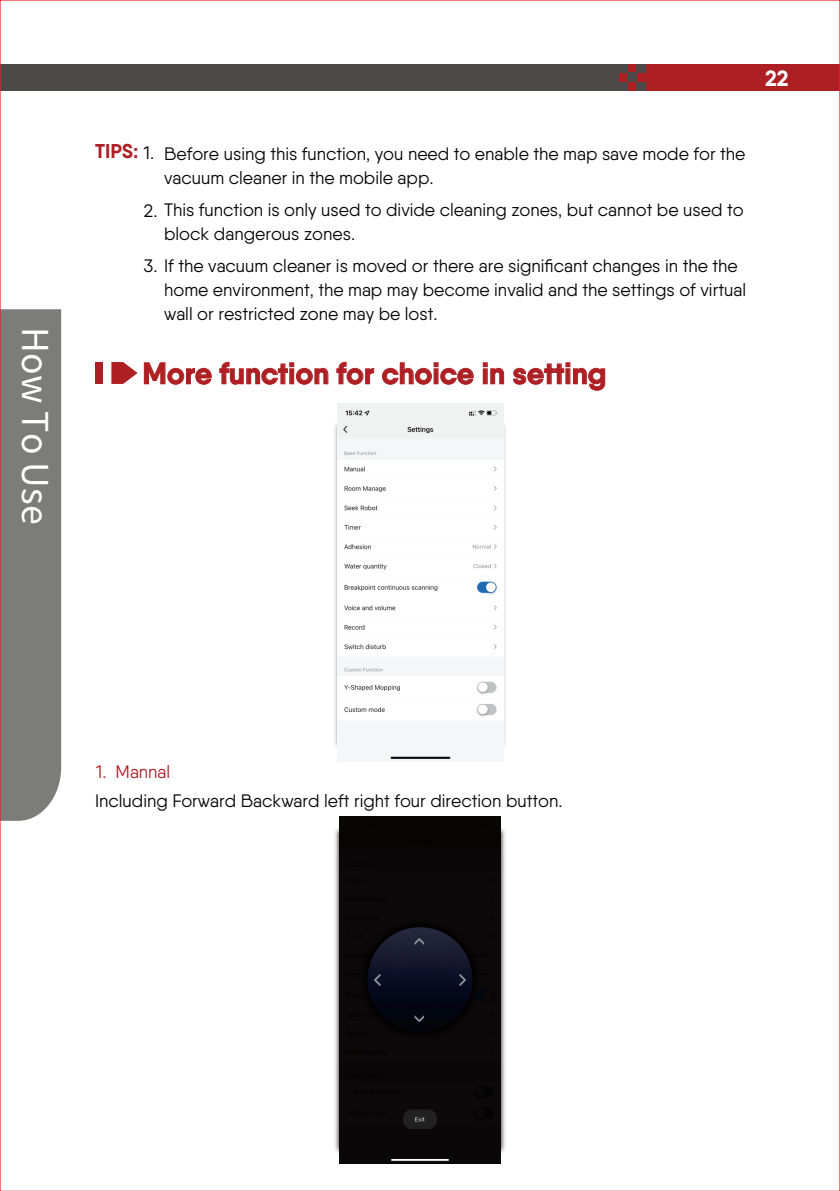
<style>
.page{position:relative;width:840px;height:1191px;background:#fff}
.page>*{position:absolute;margin:0;border:0;box-sizing:border-box;transform-origin:0 0}
.t1{font:35.6px "Source Han Sans CN";letter-spacing:.005em;color:#fff}
.t2{font:700 30px "Qanelas";color:#ae1f24}
.t3{font:700 22px "Qanelas";color:#fff}
.t4{font:700 20px "Qanelas";color:#ae1f24}
.t5{font:18px/24px "Qanelas";color:#030303}
.t6{font:18px "Qanelas";color:#ae1f24}
</style>
<div class="page">
<img style="left:334px;top:419px;width:172px;height:328px">
<img style="left:334px;top:824px;width:172px;height:332px">
<img style="left:338px;top:404px;width:165px;height:358px">
<img style="left:340px;top:816px;width:160px;height:347px">
<div style="left:0;top:64px;width:622px;height:27px;background:#4c4948"></div>
<div style="left:619px;top:64px;width:220px;height:27px;background:#ae1f24"></div>
<div style="left:636px;top:82px;width:9px;height:9px;background:#4c4948"></div>
<div style="left:636px;top:64px;width:9px;height:9px;background:#4c4948"></div>
<div style="left:618px;top:64px;width:9px;height:9px;background:#4c4948"></div>
<div style="left:627px;top:73px;width:9px;height:9px;background:#4c4948"></div>
<div style="left:618px;top:82px;width:9px;height:9px;background:#4c4948"></div>
<div style="left:2px;top:309px;width:59px;height:512px;background:#7c7c7b"></div>
<svg style="left:144px;top:362px;width:68px;height:23px"></svg>
<svg style="left:219px;top:362px;width:109px;height:23px"></svg>
<svg style="left:336px;top:362px;width:38px;height:23px"></svg>
<svg style="left:382px;top:362px;width:91px;height:23px"></svg>
<svg style="left:483px;top:362px;width:21px;height:22px"></svg>
<svg style="left:513px;top:362px;width:92px;height:29px"></svg>
<div style="left:95px;top:362px;width:8px;height:22px;background:#ae1f24"></div>
<svg style="left:111px;top:362px;width:26px;height:22px"></svg>
<h1 class="t1" style="left:55px;top:327px;width:199px;rotate:90deg">How To Use</h1>
<p class="t3" style="left:764px;top:65px;width:25px">22</p>
<p class="t4" style="left:95px;top:138px;width:45px">TIPS:</p>
<p class="t5" style="left:164px;top:141px;width:582px">Before using this function, you need to enable the map save mode for the vacuum cleaner in the mobile app.</p>
<p class="t5" style="left:164px;top:197px;width:580px;text-indent:-20px">2. This function is only used to divide cleaning zones, but cannot be used to block dangerous zones.</p>
<p class="t5" style="left:164px;top:253px;width:583px;text-indent:-20px">3. If the vacuum cleaner is moved or there are significant changes in the the home environment, the map may become invalid and the settings of virtual wall or restricted zone may be lost.</p>
<p class="t5" style="left:144px;top:141px;width:12px">1.</p>
<h2 class="t2" style="left:142px;top:354px;width:465px">More function for choice in setting</h2>
<p class="t6" style="left:96px;top:760px;width:75px">1. Mannal</p>
<p class="t5" style="left:95px;top:788px;width:468px">Including Forward Backward left right four direction button.</p>
</div>
